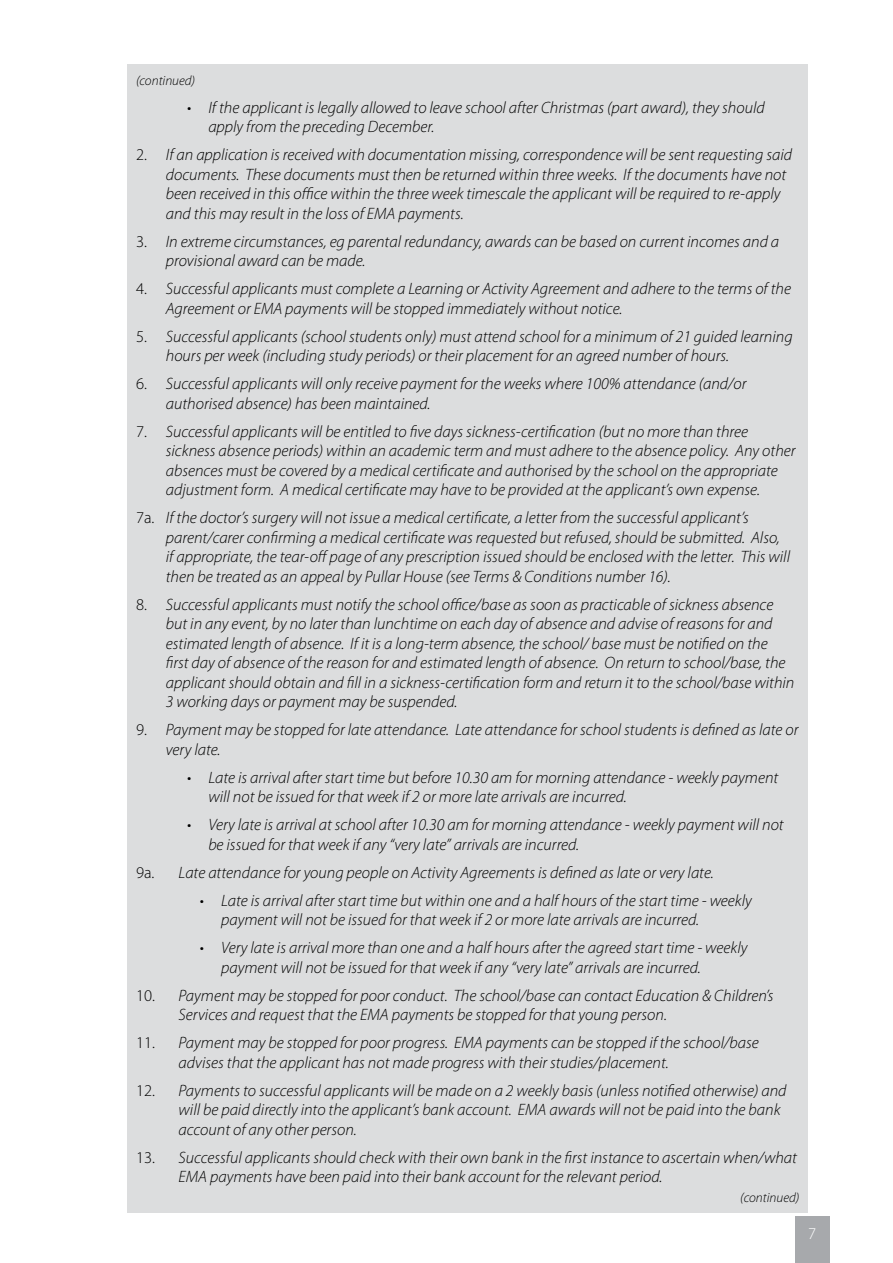
<style>
.page{position:relative;width:893px;height:1263px;background:#fff}
.page>*{position:absolute;margin:0;border:0;box-sizing:border-box;transform-origin:0 0}
.t1{font:italic 300 16.5px/19.5px "Myriad Pro";color:#000}
.t2{font:300 16.5px "Myriad Pro";color:#fff}
.t3{font:italic 300 13.5px "Myriad Pro";color:#000}
.s1{font-style:normal}
</style>
<div class="page">
<div style="left:795px;top:1216px;width:34px;height:47px;background:#a7a9ac"></div>
<div style="left:128px;top:64px;width:680px;height:1148px;background:#dcddde"></div>
<p class="t3" style="left:136px;top:72px;width:61px">(continued)</p>
<p class="t1" style="left:208px;top:97px;width:558px;text-indent:-21px">• If the applicant is legally allowed to leave school after Christmas (part award), they should apply from the preceding December.</p>
<p class="t1" style="left:166px;top:145px;width:628px;text-indent:-30px"><span class="s1">2.</span> If an application is received with documentation missing, correspondence will be sent requesting said documents. These documents must then be returned within three weeks. If the documents have not been received in this office within the three week timescale the applicant will be required to re-apply and this may result in the loss of EMA payments.</p>
<p class="t1" style="left:166px;top:231px;width:615px;text-indent:-30px"><span class="s1">3.</span> In extreme circumstances, eg parental redundancy, awards can be based on current incomes and a provisional award can be made.</p>
<p class="t1" style="left:166px;top:279px;width:627px;text-indent:-30px"><span class="s1">4.</span> Successful applicants must complete a Learning or Activity Agreement and adhere to the terms of the<br>Agreement or EMA payments will be stopped immediately without notice.</p>
<p class="t1" style="left:166px;top:326px;width:628px;text-indent:-30px"><span class="s1">5.</span> Successful applicants (school students only) must attend school for a minimum of 21 guided learning hours per week (including study periods) or their placement for an agreed number of hours.</p>
<p class="t1" style="left:166px;top:374px;width:582px;text-indent:-30px"><span class="s1">6.</span> Successful applicants will only receive payment for the weeks where 100% attendance (and/or authorised absence) has been maintained.</p>
<p class="t1" style="left:166px;top:421px;width:631px;text-indent:-30px"><span class="s1">7.</span> Successful applicants will be entitled to five days sickness-certification (but no more than three sickness absence periods) within an academic term and must adhere to the absence policy. Any other absences must be covered by a medical certificate and authorised by the school on the appropriate adjustment form. A medical certificate may have to be provided at the applicant’s own expense.</p>
<p class="t1" style="left:166px;top:508px;width:626px;text-indent:-30px"><span class="s1">7a.</span> If the doctor’s surgery will not issue a medical certificate, a letter from the successful applicant’s parent/carer confirming a medical certificate was requested but refused, should be submitted. Also, if appropriate, the tear-off page of any prescription issued should be enclosed with the letter. This will then be treated as an appeal by Pullar House (see Terms &amp; Conditions number 16).</p>
<p class="t1" style="left:166px;top:594px;width:630px;text-indent:-30px"><span class="s1">8.</span> Successful applicants must notify the school office/base as soon as practicable of sickness absence but in any event, by no later than lunchtime on each day of absence and advise of reasons for and estimated length of absence. If it is a long-term absence, the school/ base must be notified on the first day of absence of the reason for and estimated length of absence. On return to school/base, the applicant should obtain and fill in a sickness-certification form and return it to the school/base within 3 working days or payment may be suspended.</p>
<p class="t1" style="left:166px;top:720px;width:634px;text-indent:-30px"><span class="s1">9.</span> Payment may be stopped for late attendance. Late attendance for school students is defined as late or very late.</p>
<p class="t1" style="left:208px;top:767px;width:571px;text-indent:-21px">• Late is arrival after start time but before 10.30 am for morning attendance - weekly payment will not be issued for that week if 2 or more late arrivals are incurred.</p>
<p class="t1" style="left:208px;top:815px;width:577px;text-indent:-21px">• Very late is arrival at school after 10.30 am for morning attendance - weekly payment will not be issued for that week if any “very late” arrivals are incurred.</p>
<p class="t1" style="left:136px;top:862px;width:579px"><span class="s1">9a.</span> Late attendance for young people on Activity Agreements is defined as late or very late.</p>
<p class="t1" style="left:221px;top:890px;width:532px;text-indent:-21px">• Late is arrival after start time but within one and a half hours of the start time - weekly payment will not be issued for that week if 2 or more late arrivals are incurred.</p>
<p class="t1" style="left:221px;top:938px;width:528px;text-indent:-21px">• Very late is arrival more than one and a half hours after the agreed start time - weekly payment will not be issued for that week if any “very late” arrivals are incurred.</p>
<p class="t1" style="left:179px;top:985px;width:596px;text-indent:-43px"><span class="s1">10.</span> Payment may be stopped for poor conduct. The school/base can contact Education &amp; Children’s<br>Services and request that the EMA payments be stopped for that young person.</p>
<p class="t1" style="left:179px;top:1033px;width:582px;text-indent:-43px"><span class="s1">11.</span> Payment may be stopped for poor progress. EMA payments can be stopped if the school/base advises that the applicant has not made progress with their studies/placement.</p>
<p class="t1" style="left:179px;top:1080px;width:609px;text-indent:-43px"><span class="s1">12.</span> Payments to successful applicants will be made on a 2 weekly basis (unless notified otherwise) and will be paid directly into the applicant’s bank account. EMA awards will not be paid into the bank account of any other person.</p>
<p class="t1" style="left:179px;top:1147px;width:620px;text-indent:-43px"><span class="s1">13.</span> Successful applicants should check with their own bank in the first instance to ascertain when/what<br>EMA payments have been paid into their bank account for the relevant period.</p>
<p class="t3" style="left:740px;top:1189px;width:61px">(continued)</p>
<p class="t2" style="left:808px;top:1224px;width:10px">7</p>
</div>
